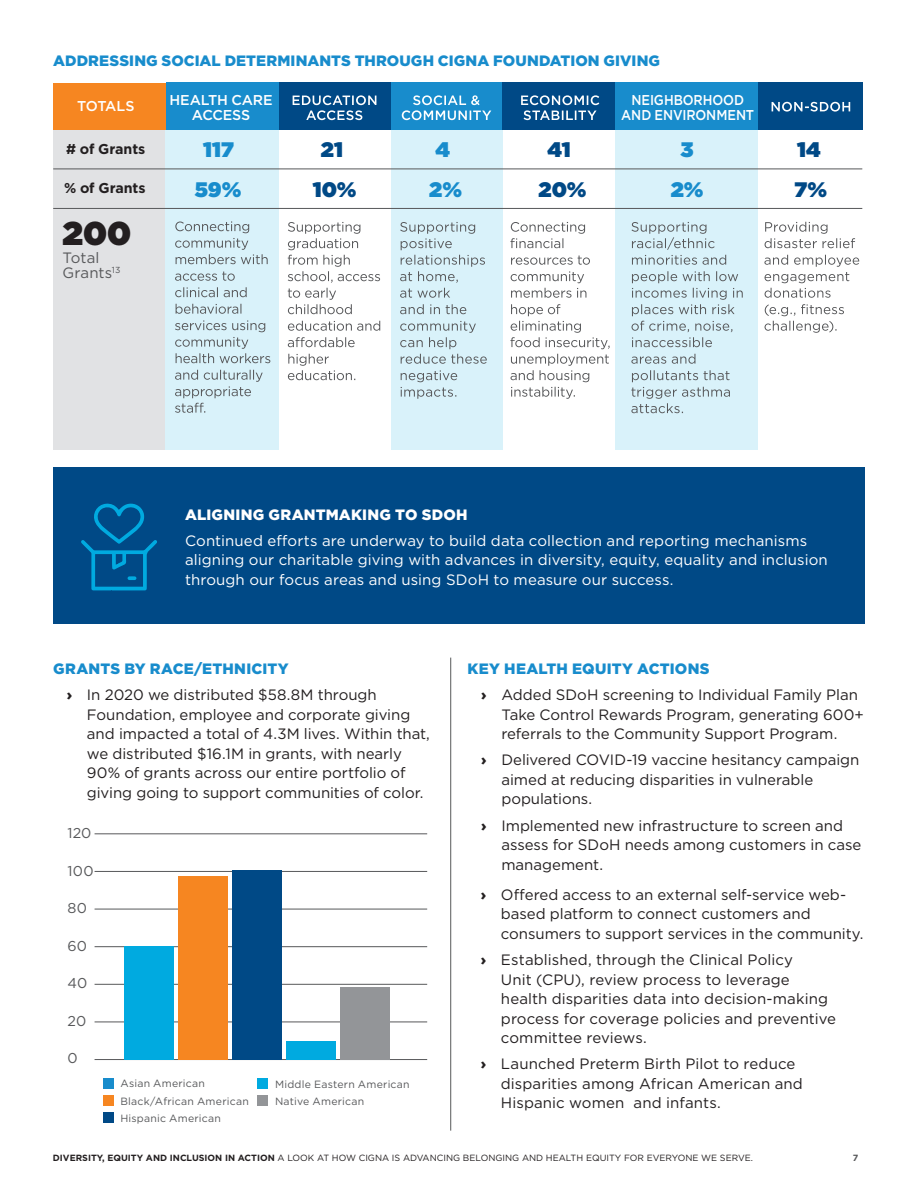
<style>
.page{position:relative;width:918px;height:1188px;background:#fff}
.page>*{position:absolute;margin:0;border:0;box-sizing:border-box;transform-origin:0 0}
.bullets{font:900 33px "Gotham";color:#231f20}
.bullets-2{font:900 21px "Gotham";color:#004986}
.bullets-3{font:900 21px "Gotham";color:#188ccc}
.t1{font:15px/19.5px "Gotham";color:#231f20}
.body_copy{font:15px/19.5px "Gotham";letter-spacing:.005em;color:#fff}
.bullets-4{font:900 15px "Gotham";letter-spacing:.005em;color:#188ccc}
.body_copy-2{font:900 15px "Gotham";letter-spacing:.015em;color:#188ccc}
.body_copy-3{font:900 15px "Gotham";letter-spacing:.015em;color:#fff}
.bullets-5{font:15px/15px "Gotham";letter-spacing:.005em;color:#57585a}
.bullets-6{font:500 14.25px "Gotham";letter-spacing:-.01em;color:#fff;scale:.9 1}
.bullets-7{font:500 14.25px "Gotham";letter-spacing:-.01em;color:#fff}
.bullets-8{font:700 14.25px "Gotham";letter-spacing:-.005em;color:#231f20}
.bullets-9{font:14.25px "Gotham";letter-spacing:.015em;color:#57585a}
.body_copy-4{font:10.5px "Gotham";letter-spacing:.025em;color:#57585a}
.t2{font:9px "Gotham";color:#231f20}
.t3{font:700 9px "Gotham";color:#57585a}
.s1{font-weight:900}
.s2{font-weight:700}
</style>
<div class="page">
<div style="left:53px;top:83px;width:113px;height:47px;background:#f68621"></div>
<div style="left:278px;top:83px;width:113px;height:47px;background:#004986"></div>
<div style="left:53px;top:468px;width:812px;height:156px;background:#004986"></div>
<svg style="left:81px;top:503px;width:76px;height:88px"></svg>
<hr style="left:95px;top:834px;width:332px;height:1px;background:#57585a">
<hr style="left:95px;top:871px;width:332px;height:1px;background:#57585a">
<hr style="left:95px;top:909px;width:332px;height:1px;background:#57585a">
<hr style="left:95px;top:946px;width:332px;height:1px;background:#57585a">
<hr style="left:95px;top:984px;width:332px;height:1px;background:#57585a">
<hr style="left:95px;top:1022px;width:332px;height:1px;background:#57585a">
<hr style="left:95px;top:1059px;width:332px;height:1px;background:#57585a">
<div style="left:124px;top:946px;width:50px;height:114px;background:#00aae0"></div>
<div style="left:178px;top:876px;width:50px;height:184px;background:#f68621"></div>
<div style="left:232px;top:871px;width:50px;height:189px;background:#004986"></div>
<div style="left:286px;top:1041px;width:50px;height:19px;background:#00aae0"></div>
<div style="left:340px;top:987px;width:50px;height:73px;background:#939598"></div>
<div style="left:103px;top:1095px;width:11px;height:11px;background:#f68621"></div>
<div style="left:103px;top:1078px;width:11px;height:11px;background:#188ccc"></div>
<div style="left:257px;top:1078px;width:11px;height:11px;background:#00aae0"></div>
<div style="left:103px;top:1112px;width:11px;height:11px;background:#004986"></div>
<div style="left:257px;top:1095px;width:11px;height:11px;background:#939598"></div>
<hr style="left:450px;top:658px;width:1px;height:473px;background:#57585a">
<div style="left:615px;top:83px;width:143px;height:48px;background:#188ccc"></div>
<div style="left:758px;top:83px;width:105px;height:47px;background:#004986"></div>
<div style="left:166px;top:83px;width:112px;height:47px;background:#188ccc"></div>
<div style="left:391px;top:83px;width:111px;height:47px;background:#188ccc"></div>
<div style="left:502px;top:83px;width:113px;height:47px;background:#004986"></div>
<div style="left:53px;top:130px;width:113px;height:319px;background:#e1e2e4"></div>
<div style="left:166px;top:130px;width:113px;height:319px;background:#d9f2fa"></div>
<div style="left:391px;top:130px;width:112px;height:319px;background:#d9f2fa"></div>
<div style="left:615px;top:130px;width:143px;height:319px;background:#d9f2fa"></div>
<hr style="left:53px;top:169px;width:809px;height:1px;background:#57585a">
<hr style="left:53px;top:208px;width:809px;height:1px;background:#57585a">
<svg style="left:293px;top:95px;width:83px;height:25px"></svg>
<svg style="left:402px;top:95px;width:89px;height:25px"></svg>
<svg style="left:521px;top:95px;width:78px;height:25px"></svg>
<svg style="left:772px;top:102px;width:78px;height:10px"></svg>
<svg style="left:288px;top:354px;width:67px;height:26px"></svg>
<svg style="left:288px;top:337px;width:67px;height:10px"></svg>
<svg style="left:288px;top:321px;width:92px;height:10px"></svg>
<svg style="left:288px;top:222px;width:92px;height:92px"></svg>
<svg style="left:401px;top:370px;width:56px;height:29px"></svg>
<svg style="left:400px;top:321px;width:87px;height:43px"></svg>
<svg style="left:400px;top:304px;width:66px;height:10px"></svg>
<svg style="left:400px;top:222px;width:85px;height:76px"></svg>
<svg style="left:510px;top:304px;width:100px;height:95px"></svg>
<svg style="left:511px;top:271px;width:75px;height:27px"></svg>
<svg style="left:511px;top:256px;width:79px;height:9px"></svg>
<svg style="left:510px;top:222px;width:75px;height:26px"></svg>
<svg style="left:631px;top:370px;width:99px;height:43px"></svg>
<svg style="left:631px;top:354px;width:64px;height:10px"></svg>
<svg style="left:632px;top:271px;width:111px;height:76px"></svg>
<svg style="left:632px;top:222px;width:94px;height:43px"></svg>
<svg style="left:765px;top:304px;width:79px;height:29px"></svg>
<svg style="left:764px;top:255px;width:95px;height:43px"></svg>
<svg style="left:765px;top:222px;width:90px;height:26px"></svg>
<svg style="left:175px;top:370px;width:88px;height:43px"></svg>
<svg style="left:175px;top:320px;width:95px;height:43px"></svg>
<svg style="left:176px;top:304px;width:65px;height:10px"></svg>
<svg style="left:175px;top:287px;width:72px;height:10px"></svg>
<svg style="left:175px;top:272px;width:60px;height:9px"></svg>
<svg style="left:175px;top:221px;width:93px;height:43px"></svg>
<p class="bullets-4" style="left:53px;top:50px;width:608px">ADDRESSING SOCIAL DETERMINANTS THROUGH CIGNA FOUNDATION GIVING</p>
<p class="bullets-7" style="left:77px;top:97px;width:59px">TOTALS</p>
<p class="bullets-8" style="left:66px;top:140px;width:81px"># of Grants</p>
<p class="bullets-8" style="left:64px;top:178px;width:83px">% of Grants</p>
<p class="bullets" style="left:62px;top:210px;width:70px">200</p>
<p class="bullets-5" style="left:62px;top:250px;width:60px">Total<br>Grants<sup>13</sup></p>
<p class="bullets-7" style="left:169px;top:91px;width:105px">HEALTH CARE</p>
<p class="bullets-7" style="left:192px;top:105px;width:60px">ACCESS</p>
<p class="bullets-6" style="left:631px;top:91px;width:127px">NEIGHBORHOOD</p>
<p class="bullets-6" style="left:621px;top:105px;width:149px">AND ENVIRONMENT</p>
<p class="bullets-3" style="left:203px;top:135px;width:32px">117</p>
<p class="bullets-2" style="left:321px;top:135px;width:23px">21</p>
<p class="bullets-3" style="left:436px;top:135px;width:16px">4</p>
<p class="bullets-2" style="left:547px;top:135px;width:25px">41</p>
<p class="bullets-3" style="left:680px;top:135px;width:15px">3</p>
<p class="bullets-2" style="left:797px;top:135px;width:25px">14</p>
<p class="bullets-3" style="left:195px;top:174px;width:48px">59%</p>
<p class="bullets-2" style="left:313px;top:174px;width:45px">10%</p>
<p class="bullets-3" style="left:429px;top:174px;width:34px">2%</p>
<p class="bullets-2" style="left:539px;top:174px;width:50px">20%</p>
<p class="bullets-3" style="left:671px;top:174px;width:34px">2%</p>
<p class="bullets-2" style="left:794px;top:174px;width:34px">7%</p>
<p class="body_copy-3" style="left:185px;top:504px;width:284px">ALIGNING GRANTMAKING TO SDOH</p>
<p class="body_copy" style="left:185px;top:531px;width:644px">Continued efforts are underway to build data collection and reporting mechanisms aligning our charitable giving with advances in diversity, equity, equality and inclusion through our focus areas and using SDoH to measure our success.</p>
<p class="body_copy-2" style="left:53px;top:658px;width:237px">GRANTS BY RACE/ETHNICITY</p>
<p class="t1" style="left:87px;top:685px;width:344px;text-indent:-20px"><span class="s1">›</span> In 2020 we distributed $58.8M through Foundation, employee and corporate giving and impacted a total of 4.3M lives. Within that, we distributed $16.1M in grants, with nearly 90% of grants across our entire portfolio of giving going to support communities of color.</p>
<p class="bullets-9" style="left:67px;top:824px;width:26px">120</p>
<p class="bullets-9" style="left:67px;top:862px;width:28px">100</p>
<p class="bullets-9" style="left:67px;top:899px;width:21px">80</p>
<p class="bullets-9" style="left:67px;top:937px;width:21px">60</p>
<p class="bullets-9" style="left:67px;top:974px;width:21px">40</p>
<p class="bullets-9" style="left:67px;top:1012px;width:20px">20</p>
<p class="bullets-9" style="left:67px;top:1049px;width:12px">0</p>
<p class="body_copy-4" style="left:120px;top:1094px;width:130px">Black/African American</p>
<p class="body_copy-4" style="left:120px;top:1077px;width:86px">Asian American</p>
<p class="body_copy-4" style="left:275px;top:1077px;width:136px">Middle Eastern American</p>
<p class="body_copy-4" style="left:120px;top:1111px;width:102px">Hispanic American</p>
<p class="body_copy-4" style="left:275px;top:1095px;width:91px">Native American</p>
<p class="body_copy-2" style="left:468px;top:658px;width:243px">KEY HEALTH EQUITY ACTIONS</p>
<p class="t1" style="left:501px;top:685px;width:364px;text-indent:-20px"><span class="s1">›</span> Added SDoH screening to Individual Family Plan<br>Take Control Rewards Program, generating 600+ referrals to the Community Support Program.</p>
<p class="t1" style="left:501px;top:750px;width:359px;text-indent:-20px"><span class="s1">›</span> Delivered COVID-19 vaccine hesitancy campaign aimed at reducing disparities in vulnerable populations.</p>
<p class="t1" style="left:501px;top:815px;width:361px;text-indent:-20px"><span class="s1">›</span> Implemented new infrastructure to screen and assess for SDoH needs among customers in case management.</p>
<p class="t1" style="left:501px;top:885px;width:364px;text-indent:-20px"><span class="s1">›</span> Offered access to an external self-service web&shy;based platform to connect customers and consumers to support services in the community.</p>
<p class="t1" style="left:501px;top:950px;width:337px;text-indent:-20px"><span class="s1">›</span> Established, through the Clinical Policy<br>Unit (CPU), review process to leverage health disparities data into decision-making process for coverage policies and preventive committee reviews.</p>
<p class="t1" style="left:501px;top:1054px;width:303px;text-indent:-20px"><span class="s1">›</span> Launched Preterm Birth Pilot to reduce disparities among African American and<br>Hispanic women and infants.</p>
<p class="t2" style="left:53px;top:1152px;width:702px"><span class="s2">DIVERSITY, EQUITY AND INCLUSION IN ACTION</span> A LOOK AT HOW CIGNA IS ADVANCING BELONGING AND HEALTH EQUITY FOR EVERYONE WE SERVE.</p>
<p class="t3" style="left:853px;top:1152px;width:7px">7</p>
</div>
